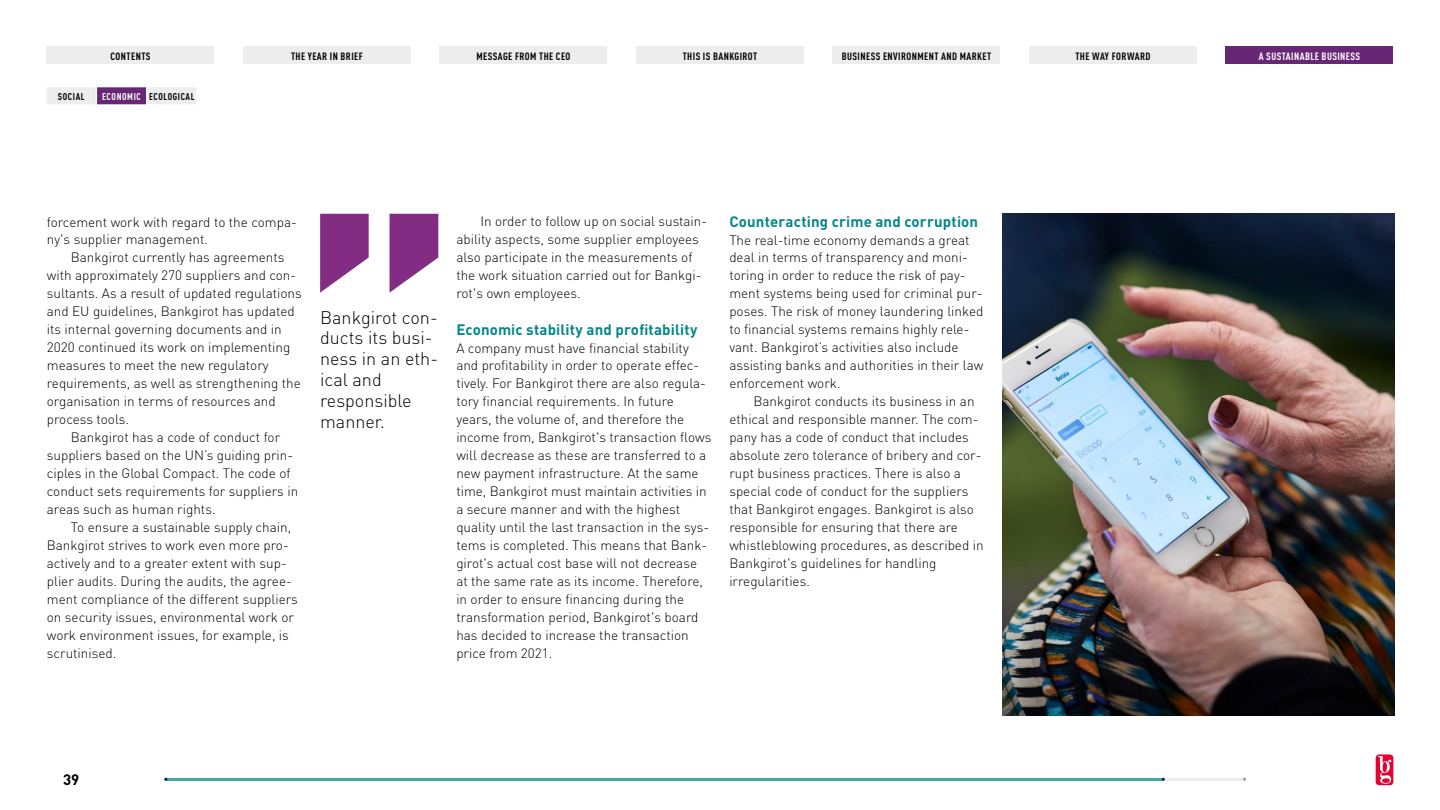
<style>
.page{position:relative;width:1440px;height:810px;background:#fff}
.page>*{position:absolute;margin:0;border:0;box-sizing:border-box;transform-origin:0 0}
.t1{font:300 18px/20.9px "DIN Pro";color:#000}
.t2{font:700 15px "DIN Pro";letter-spacing:.01em;color:#06868a}
.t3{font:700 15px "DIN Pro";color:#000}
.t4{font:300 13.5px/18px "DIN Pro";color:#000}
.t5{font:700 condensed 10.5px "DIN Pro";letter-spacing:.04em;color:#000}
.t6{font:700 condensed 10.5px "DIN Pro";letter-spacing:.04em;color:#fff}
.t7{font:700 condensed 9.75px "DIN Pro";letter-spacing:.06em;color:#000}
.s1{color:#fff}
</style>
<div class="page">
<hr style="left:166px;top:778px;width:1079px;height:3px;background:#ededed">
<div style="left:1376px;top:755px;width:17px;height:30px;background:#e40230;border-radius:4px"></div>
<svg style="left:1378px;top:756px;width:13px;height:28px"></svg>
<div style="left:1226px;top:46px;width:168px;height:18px;background:#682775"></div>
<div style="left:243px;top:46px;width:168px;height:18px;background:#ededed"></div>
<div style="left:46px;top:46px;width:168px;height:18px;background:#ededed"></div>
<div style="left:636px;top:46px;width:168px;height:18px;background:#ededed"></div>
<div style="left:832px;top:46px;width:168px;height:18px;background:#ededed"></div>
<div style="left:1029px;top:46px;width:168px;height:18px;background:#ededed"></div>
<div style="left:440px;top:46px;width:168px;height:18px;background:#ededed"></div>
<svg style="left:320px;top:214px;width:118px;height:79px"></svg>
<img style="left:1002px;top:214px;width:392px;height:502px">
<div style="left:46px;top:87px;width:50px;height:18px;background:#ededed"></div>
<div style="left:46px;top:87px;width:51px;height:18px;border:1px solid #fff"></div>
<div style="left:147px;top:87px;width:50px;height:18px;background:#ededed"></div>
<div style="left:147px;top:87px;width:50px;height:18px;border:1px solid #fff"></div>
<div style="left:97px;top:87px;width:50px;height:18px;background:#682775"></div>
<hr style="left:166px;top:778px;width:997px;height:3px;background:#44aaa4">
<p class="t5" style="left:110px;top:48px;width:42px">CONTENTS</p>
<p class="t5" style="left:291px;top:48px;width:73px">THE YEAR IN BRIEF</p>
<p class="t5" style="left:476px;top:48px;width:96px">MESSAGE FROM THE CEO</p>
<p class="t5" style="left:683px;top:48px;width:76px">THIS IS BANKGIROT</p>
<p class="t5" style="left:842px;top:48px;width:151px">BUSINESS ENVIRONMENT AND MARKET</p>
<p class="t5" style="left:1075px;top:48px;width:77px">THE WAY FORWARD</p>
<p class="t6" style="left:1259px;top:48px;width:103px">A SUSTAINABLE BUSINESS</p>
<p class="t7" style="left:58px;top:89px;width:28px">SOCIAL</p>
<p class="t7" style="left:102px;top:89px;width:94px"><span class="s1">ECONOMIC</span> ECOLOGICAL</p>
<p class="t4" style="left:47px;top:212px;width:252px">forcement work with regard to the compa&shy;ny's supplier management.</p>
<p class="t4" style="left:71px;top:248px;width:215px">Bankgirot currently has agreements</p>
<p class="t4" style="left:47px;top:266px;width:251px">with approximately 270 suppliers and con-</p>
<p class="t4" style="left:47px;top:284px;width:256px">sultants. As a result of updated regulations</p>
<p class="t4" style="left:47px;top:302px;width:249px">and EU guidelines, Bankgirot has updated</p>
<p class="t4" style="left:47px;top:320px;width:236px">its internal governing documents and in</p>
<p class="t4" style="left:47px;top:338px;width:245px">2020 continued its work on implementing</p>
<p class="t4" style="left:47px;top:356px;width:223px">measures to meet the new regulatory</p>
<p class="t4" style="left:47px;top:374px;width:256px">requirements, as well as strengthening the</p>
<p class="t4" style="left:47px;top:392px;width:230px">organisation in terms of resources and</p>
<p class="t4" style="left:47px;top:410px;width:84px">process tools.</p>
<p class="t4" style="left:71px;top:428px;width:211px">Bankgirot has a code of conduct for</p>
<p class="t4" style="left:47px;top:446px;width:248px">suppliers based on the UN’s guiding prin-</p>
<p class="t4" style="left:47px;top:464px;width:245px">ciples in the Global Compact. The code of</p>
<p class="t4" style="left:47px;top:482px;width:253px">conduct sets requirements for suppliers in</p>
<p class="t4" style="left:47px;top:500px;width:170px">areas such as human rights.</p>
<p class="t4" style="left:71px;top:518px;width:222px">To ensure a sustainable supply chain,</p>
<p class="t4" style="left:47px;top:536px;width:243px">Bankgirot strives to work even more pro-</p>
<p class="t4" style="left:47px;top:554px;width:242px">actively and to a greater extent with sup-</p>
<p class="t4" style="left:47px;top:572px;width:246px">plier audits. During the audits, the agree-</p>
<p class="t4" style="left:47px;top:590px;width:253px">ment compliance of the different suppliers</p>
<p class="t4" style="left:47px;top:608px;width:249px">on security issues, environmental work or</p>
<p class="t4" style="left:47px;top:626px;width:244px">work environment issues, for example, is</p>
<p class="t4" style="left:47px;top:644px;width:71px">scrutinised.</p>
<h1 class="t1" style="left:320px;top:306px;width:119px">Bankgirot con&shy;ducts its busi&shy;ness in an eth&shy;ical and responsible manner.</h1>
<p class="t4" style="left:456px;top:212px;width:252px;text-indent:24px">In order to follow up on social sustain&shy;ability aspects, some supplier employees also participate in the measurements of the work situation carried out for Bankgi&shy;rot's own employees.</p>
<p class="t2" style="left:456px;top:319px;width:243px">Economic stability and profitability</p>
<p class="t4" style="left:456px;top:338px;width:256px">A company must have financial stability and profitability in order to operate effec&shy;tively. For Bankgirot there are also regula&shy;tory financial requirements. In future years, the volume of, and therefore the income from, Bankgirot's transaction flows will decrease as these are transferred to a new payment infrastructure. At the same time, Bankgirot must maintain activities in a secure manner and with the highest quality until the last transaction in the sys&shy;tems is completed. This means that Bank&shy;girot's actual cost base will not decrease at the same rate as its income. Therefore, in order to ensure financing during the transformation period, Bankgirot's board has decided to increase the transaction price from 2021.</p>
<p class="t2" style="left:729px;top:211px;width:250px">Counteracting crime and corruption</p>
<p class="t4" style="left:729px;top:230px;width:256px">The real-time economy demands a great deal in terms of transparency and moni&shy;toring in order to reduce the risk of pay&shy;ment systems being used for criminal pur&shy;poses. The risk of money laundering linked to financial systems remains highly rele&shy;vant. Bankgirot’s activities also include assisting banks and authorities in their law enforcement work.</p>
<p class="t4" style="left:729px;top:392px;width:256px;text-indent:24px">Bankgirot conducts its business in an ethical and responsible manner. The com&shy;pany has a code of conduct that includes absolute zero tolerance of bribery and cor&shy;rupt business practices. There is also a special code of conduct for the suppliers that Bankgirot engages. Bankgirot is also responsible for ensuring that there are whistleblowing procedures, as described in Bankgirot's guidelines for handling irregularities.</p>
<p class="t3" style="left:63px;top:769px;width:18px">39</p>
</div>
